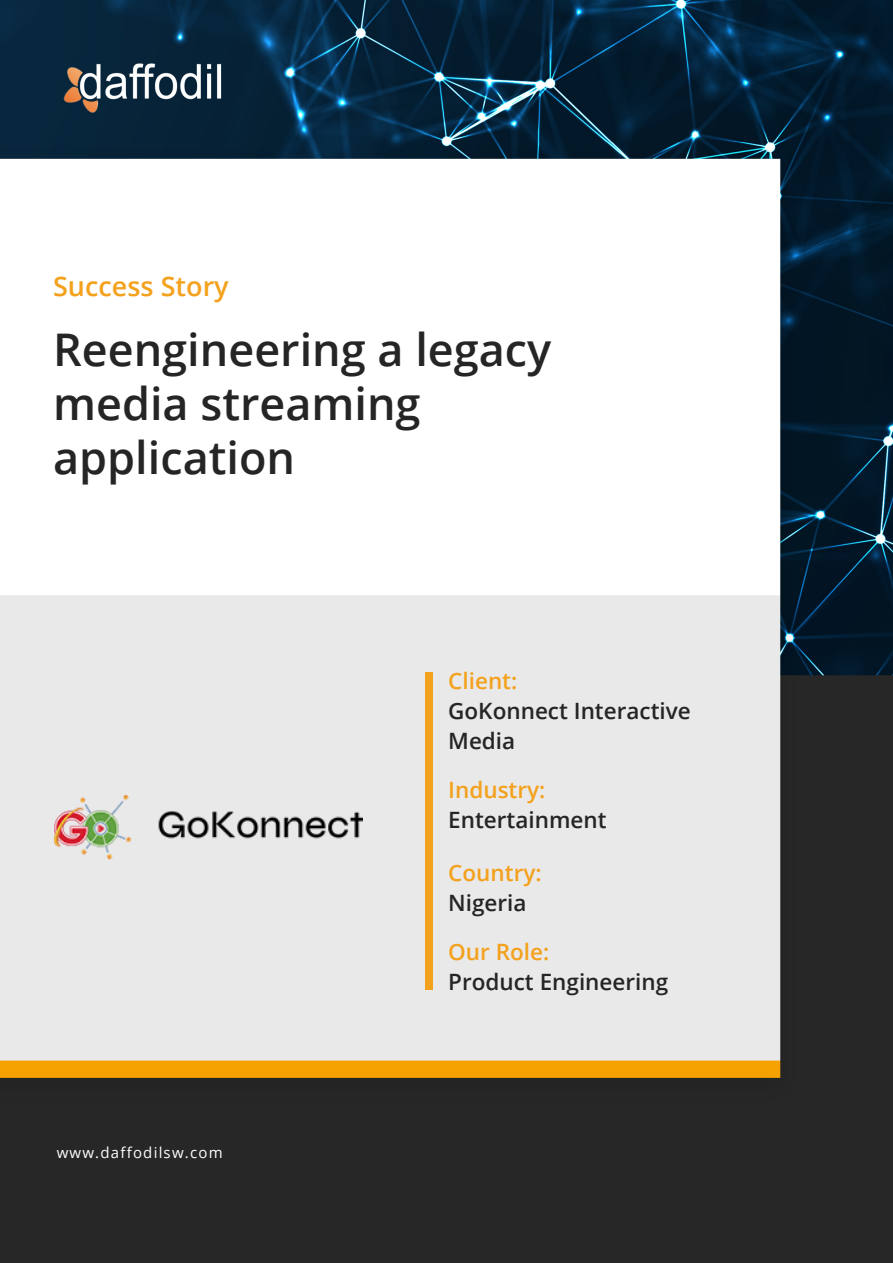
<style>
.page{position:relative;width:893px;height:1263px;background:#fff}
.page>*{position:absolute;margin:0;border:0;box-sizing:border-box;transform-origin:0 0}
.t1{font:600 45px "Open Sans";color:#242524}
.t2{font:600 27px "Open Sans";color:#f4a11d}
.t3{font:600 22.5px/30px "Open Sans";color:#242524}
.t4{font:600 22.5px "Open Sans";color:#f4a11d}
.t5{font:15px "Open Sans";letter-spacing:.08em;color:#fff}
</style>
<div class="page">
<img style="left:0;top:142px;width:893px;height:1121px">
<img style="left:0;top:0;width:893px;height:142px">
<div style="left:425px;top:672px;width:7px;height:317px;background:#f4a11d"></div>
<img style="left:54px;top:796px;width:308px;height:63px">
<p class="t2" style="left:53px;top:268px;width:177px">Success Story</p>
<p class="t1" style="left:53px;top:319px;width:500px">Reengineering a legacy</p>
<p class="t1" style="left:53px;top:373px;width:369px">media streaming</p>
<p class="t1" style="left:53px;top:427px;width:243px">application</p>
<p class="t4" style="left:448px;top:666px;width:71px">Client:</p>
<p class="t3" style="left:448px;top:696px;width:244px">GoKonnect Interactive<br>Media</p>
<p class="t4" style="left:448px;top:774px;width:99px">Industry:</p>
<p class="t3" style="left:448px;top:804px;width:160px">Entertainment</p>
<p class="t5" style="left:57px;top:1142px;width:167px">www.daffodilsw.com</p>
<p class="t4" style="left:448px;top:857px;width:95px">Country:</p>
<p class="t3" style="left:448px;top:887px;width:80px">Nigeria</p>
<p class="t4" style="left:448px;top:937px;width:103px">Our Role:</p>
<p class="t3" style="left:448px;top:967px;width:222px">Product Engineering</p>
</div>
